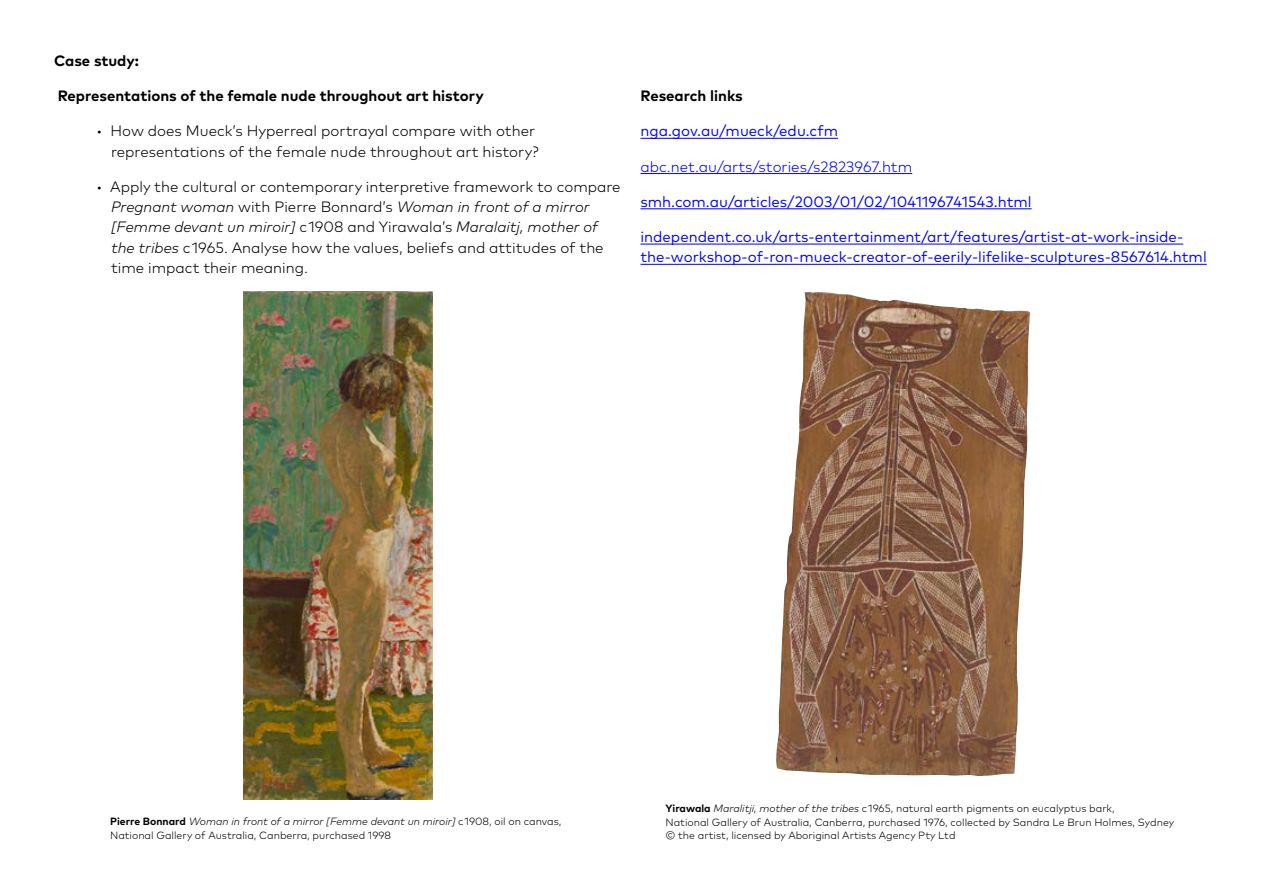
<style>
.page{position:relative;width:1263px;height:893px;background:#fff}
.page>*{position:absolute;margin:0;border:0;box-sizing:border-box;transform-origin:0 0}
.t1{font:300 15px/20.2px "Mark Pro";color:#000;text-align:right}
.t2{font:15px/20.2px "Mark Pro";color:#00f}
.t3{font:700 15px "Mark Pro";color:#000}
.t4{font:300 15px "Mark Pro";color:#00f}
.t5{font:300 10.5px/13.5px "Mark Pro";color:#000}
.s1{font-style:italic}
.s2{font-weight:700}
</style>
<div class="page">
<hr style="left:640px;top:138px;width:198px;height:1px;background:#00f">
<hr style="left:640px;top:173px;width:272px;height:1px;background:#00f">
<hr style="left:640px;top:208px;width:392px;height:1px;background:#00f">
<hr style="left:640px;top:244px;width:543px;height:1px;background:#00f">
<hr style="left:640px;top:264px;width:567px;height:1px;background:#00f">
<img style="left:244px;top:292px;width:189px;height:508px">
<img style="left:776px;top:292px;width:254px;height:484px">
<p class="t3" style="left:54px;top:49px;width:87px">Case study:</p>
<p class="t3" style="left:58px;top:84px;width:428px">Representations of the female nude throughout art history</p>
<p class="t1" style="left:96px;top:120px;width:444px">• How does Mueck’s Hyperreal portrayal compare with other representations of the female nude throughout art history?</p>
<p class="t1" style="left:111px;top:175px;width:511px;text-align:left;text-indent:-15px">• Apply the cultural or contemporary interpretive framework to compare <span class="s1">Pregnant woman</span> with Pierre Bonnard’s <span class="s1">Woman in front of a mirror [Femme devant un miroir]</span> c 1908 and Yirawala’s <span class="s1">Maralaitj, mother of the tribes</span> c 1965. Analyse how the values, beliefs and attitudes of the time impact their meaning.</p>
<p class="t3" style="left:640px;top:84px;width:104px">Research links</p>
<p class="t2" style="left:640px;top:120px;width:199px">nga.gov.au/mueck/edu.cfm</p>
<p class="t4" style="left:640px;top:155px;width:273px">abc.net.au/arts/stories/s2823967.htm</p>
<p class="t2" style="left:640px;top:190px;width:393px">smh.com.au/articles/2003/01/02/1041196741543.html</p>
<p class="t2" style="left:640px;top:225px;width:568px">independent.co.uk/arts-entertainment/art/features/artist-at-work-inside&shy;the-workshop-of-ron-mueck-creator-of-eerily-lifelike-sculptures-8567614.html</p>
<p class="t5" style="left:110px;top:814px;width:453px"><span class="s2">Pierre Bonnard</span> <span class="s1">Woman in front of a mirror [Femme devant un miroir]</span> c 1908, oil on canvas,<br>National Gallery of Australia, Canberra, purchased 1998</p>
<p class="t5" style="left:665px;top:801px;width:510px"><span class="s2">Yirawala</span> <span class="s1">Maralitji, mother of the tribes</span> c 1965, natural earth pigments on eucalyptus bark,<br>National Gallery of Australia, Canberra, purchased 1976, collected by Sandra Le Brun Holmes, Sydney © the artist, licensed by Aboriginal Artists Agency Pty Ltd</p>
</div>
